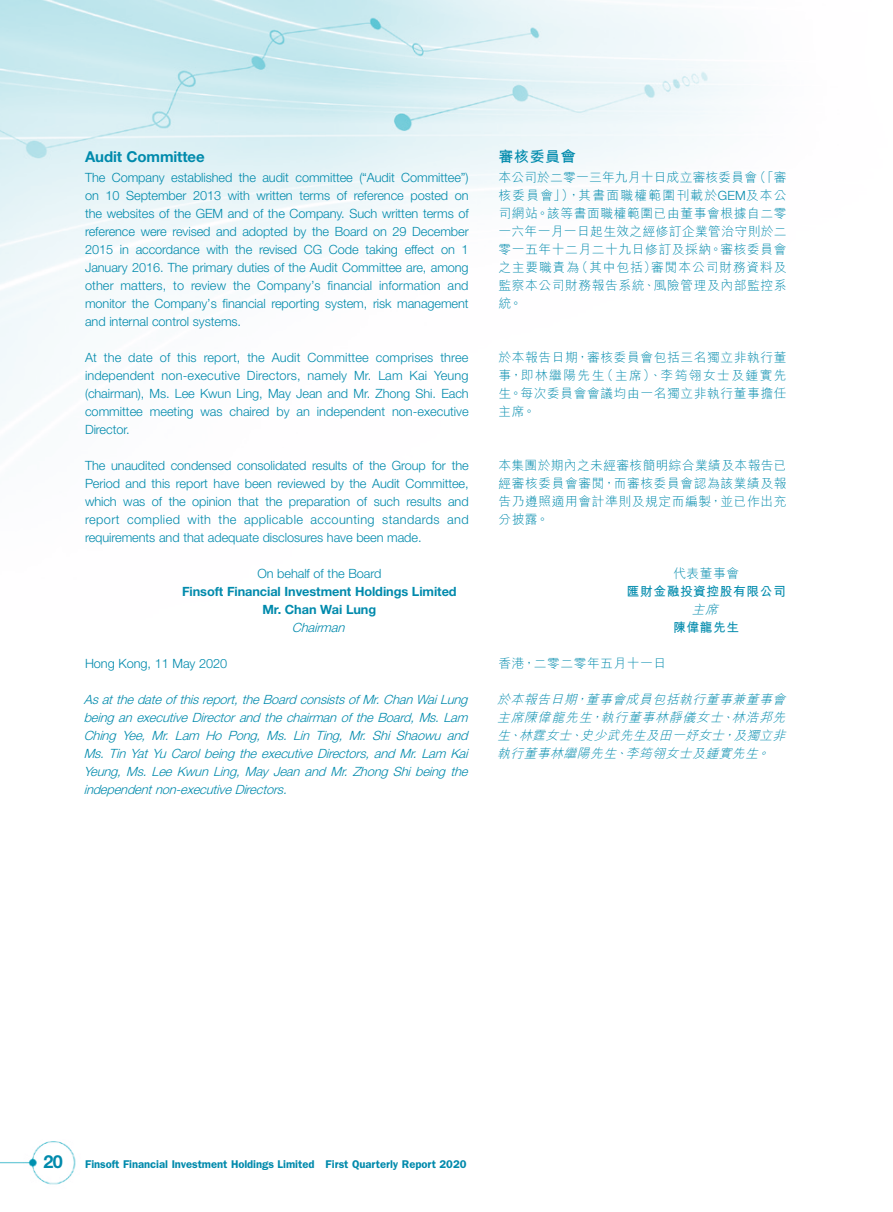
<style>
.page{position:relative;width:893px;height:1212px;background:#fff}
.page>*{position:absolute;margin:0;border:0;box-sizing:border-box;transform-origin:0 0}
.Heading_2{font:700 15px "Helvetica Neue LT Std";letter-spacing:-.005em;color:#008aac}
.C_Heading_2{font:700 15px "M Hei HK";letter-spacing:.045em;color:#008aac}
.Body_Text{font:300 12.75px/18px "Helvetica Neue LT Std";letter-spacing:-.005em;color:#008aac;text-align:justify}
.C_Body_Text{font:300 12.75px/18px "M Hei HK";letter-spacing:.045em;color:#008aac;text-align:justify}
.Body_Text-2{font:italic 300 12.75px/18px "Helvetica Neue LT Std";color:#008aac;text-align:justify}
.C_Body_Text-2{font:italic 300 12.75px/18px "M Hei HK";color:#008aac;text-align:justify}
.Body_Text-3{font:700 12.75px "Helvetica Neue LT Std";letter-spacing:-.005em;color:#008aac}
.C_Body_Text-3{font:700 12.75px "M Hei HK";letter-spacing:.045em;color:#008aac}
.t1{font:600 11.25px "ITC Franklin Gothic Std";letter-spacing:-.005em;color:#008aac}
.s1{font-family:"Helvetica Neue LT Std"}
.s2{font-family:"Helvetica Neue LT Std";font-weight:700;font-size:18px}
</style>
<div class="page">
<img style="left:0;top:0;width:744px;height:1185px">
<p class="Heading_2" style="left:85px;top:148px;width:121px">Audit Committee</p>
<p class="Body_Text" style="left:85px;top:169px;width:385px">The Company established the audit committee (“Audit Committee”) on 10 September 2013 with written terms of reference posted on the websites of the GEM and of the Company. Such written terms of reference were revised and adopted by the Board on 29 December 2015 in accordance with the revised CG Code taking effect on 1<br>January 2016. The primary duties of the Audit Committee are, among other matters, to review the Company’s financial information and monitor the Company’s financial reporting system, risk management and internal control systems.</p>
<p class="Body_Text" style="left:85px;top:349px;width:385px">At the date of this report, the Audit Committee comprises three independent non-executive Directors, namely Mr. Lam Kai Yeung (chairman), Ms. Lee Kwun Ling, May Jean and Mr. Zhong Shi. Each committee meeting was chaired by an independent non-executive Director.</p>
<p class="Body_Text" style="left:85px;top:457px;width:385px">The unaudited condensed consolidated results of the Group for the Period and this report have been reviewed by the Audit Committee, which was of the opinion that the preparation of such results and report complied with the applicable accounting standards and requirements and that adequate disclosures have been made.</p>
<p class="Body_Text" style="left:257px;top:565px;width:126px">On behalf of the Board</p>
<p class="Body_Text-3" style="left:182px;top:584px;width:276px">Finsoft Financial Investment Holdings Limited</p>
<p class="Body_Text-3" style="left:262px;top:602px;width:115px">Mr. Chan Wai Lung</p>
<p class="Body_Text-2" style="left:292px;top:619px;width:58px">Chairman</p>
<p class="Body_Text" style="left:85px;top:655px;width:144px">Hong Kong, 11 May 2020</p>
<p class="Body_Text-2" style="left:84px;top:691px;width:389px">Asatthedateofthisreport,theBoardconsistsofMr.ChanWaiLung beinganexecutiveDirectorandthechairmanoftheBoard,Ms.Lam Ching Yee, Mr. Lam Ho Pong, Ms. Lin Ting, Mr. Shi Shaowu and Ms. Tin Yat Yu Carol being the executive Directors, and Mr. Lam Kai Yeung, Ms. Lee Kwun Ling, May Jean and Mr. Zhong Shi being the independentnon-executiveDirectors.</p>
<p class="C_Heading_2" style="left:498px;top:146px;width:79px">審核委員會</p>
<p class="C_Body_Text" style="left:498px;top:168px;width:290px">本公司於二零一三年九月十日成立審核委員會（「審核委員會」），其書面職權範圍刊載於<span class="s1">GEM</span>及本公司網站。該等書面職權範圍已由董事會根據自二零一六年一月一日起生效之經修訂企業管治守則於二零一五年十二月二十九日修訂及採納。審核委員會之主要職責為（其中包括）審閱本公司財務資料及監察本公司財務報告系統、風險管理及內部監控系統。</p>
<p class="C_Body_Text" style="left:498px;top:348px;width:290px">於本報告日期，審核委員會包括三名獨立非執行董事，即林繼陽先生（主席）、李筠翎女士及鍾實先生。每次委員會會議均由一名獨立非執行董事擔任主席。</p>
<p class="C_Body_Text" style="left:498px;top:456px;width:290px">本集團於期內之未經審核簡明綜合業績及本報告已經審核委員會審閱，而審核委員會認為該業績及報告乃遵照適用會計準則及規定而編製，並已作出充分披露。</p>
<p class="C_Body_Text" style="left:673px;top:564px;width:67px">代表董事會</p>
<p class="C_Body_Text-3" style="left:627px;top:582px;width:161px">匯財金融投資控股有限公司</p>
<p class="C_Body_Text-2" style="left:692px;top:600px;width:31px">主席</p>
<p class="C_Body_Text-3" style="left:673px;top:618px;width:67px">陳偉龍先生</p>
<p class="C_Body_Text" style="left:498px;top:654px;width:169px">香港，二零二零年五月十一日</p>
<p class="C_Body_Text-2" style="left:497px;top:690px;width:293px">於本報告日期，董事會成員包括執行董事兼董事會主席陳偉龍先生，執行董事林靜儀女士、林浩邦先生、林霆女士、史少武先生及田一妤女士，及獨立非執行董事林繼陽先生、李筠翎女士及鍾實先生。</p>
<p class="t1" style="left:43px;top:1158px;width:425px"><span class="s2">20</span> Finsoft Financial Investment Holdings Limited First Quarterly Report 2020</p>
</div>
